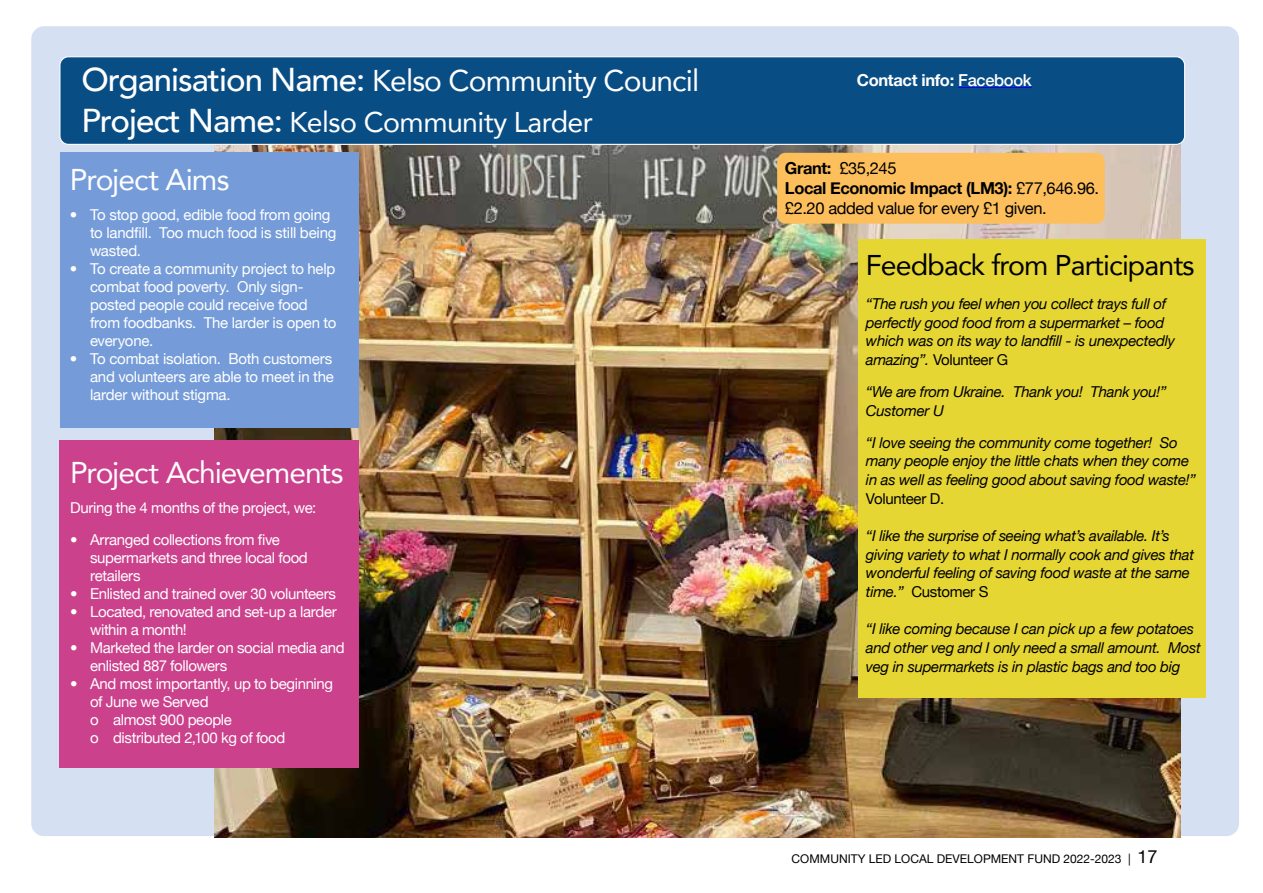
<style>
.page{position:relative;width:1263px;height:893px;background:#fff}
.page>*{position:absolute;margin:0;border:0;box-sizing:border-box;transform-origin:0 0}
.t1{font:30px "Avenir";letter-spacing:-.03em;color:#fff}
.t2{font:28.5px "Avenir";letter-spacing:-.02em;color:#fff}
.t3{font:28.5px "Avenir";letter-spacing:-.03em;color:#000}
.t4{font:16.5px/19.8px "Helvetica Neue";letter-spacing:-.025em;color:#000}
.t5{font:700 16.5px "Helvetica Neue";letter-spacing:-.02em;color:#fff}
.t6{font:15px/18px "Helvetica Neue";letter-spacing:-.02em;color:#fff}
.t7{font:italic 15px/18.6px "Helvetica Neue";letter-spacing:-.02em;color:#000}
.t8{font:15px "Helvetica Neue";letter-spacing:-.02em;color:#000}
.t9{font:12px "Helvetica Neue";color:#000}
.s1{font-weight:500;font-size:33px}
.s2{font-weight:500}
.s3{font-weight:700}
.s4{font-style:normal}
.s5{font-size:18px}
</style>
<div class="page">
<div style="left:31px;top:26px;width:1208px;height:810px;background:#d5e0f3;border-radius:13px"></div>
<img style="left:214px;top:144px;width:966px;height:694px">
<div style="left:60px;top:57px;width:1125px;height:87px;background:#094d85;border-radius:9px"></div>
<div style="left:59px;top:56px;width:1126px;height:89px;border:1px solid #fff;border-radius:9px"></div>
<div style="left:60px;top:153px;width:299px;height:275px;background:#759cd9"></div>
<div style="left:59px;top:440px;width:300px;height:328px;background:#cb418c"></div>
<div style="left:858px;top:239px;width:348px;height:458px;background:#e6d633"></div>
<hr style="left:958px;top:87px;width:74px;height:1px;background:#00f">
<div style="left:777px;top:153px;width:328px;height:71px;background:#fcbf5c;border-radius:9px"></div>
<h1 class="t1" style="left:81px;top:56px;width:619px"><span class="s1">Organisation Name:</span> Kelso Community Council</h1>
<h2 class="t2" style="left:81px;top:99px;width:513px"><span class="s1">Project Name:</span> Kelso Community Larder</h2>
<h1 class="t1" style="left:70px;top:156px;width:161px">Project Aims</h1>
<p class="t6" style="left:90px;top:207px;width:248px;text-indent:-20px"><span class="s2">•</span> To stop good, edible food from going to landfill. Too much food is still being wasted.</p>
<p class="t6" style="left:90px;top:261px;width:248px;text-indent:-20px"><span class="s2">•</span> To create a community project to help combat food poverty. Only sign&shy;posted people could receive food from foodbanks. The larder is open to everyone.</p>
<p class="t6" style="left:90px;top:351px;width:245px;text-align:justify;text-indent:-20px"><span class="s2">•</span> To combat isolation. Both customers and volunteers are able to meet in the larder without stigma.</p>
<h1 class="t1" style="left:70px;top:448px;width:275px">Project Achievements</h1>
<p class="t6" style="left:70px;top:499px;width:248px">During the 4 months of the project, we:</p>
<p class="t6" style="left:90px;top:531px;width:219px;text-indent:-20px"><span class="s2">•</span> Arranged collections from five supermarkets and three local food retailers</p>
<p class="t6" style="left:70px;top:585px;width:268px"><span class="s2">•</span> Enlisted and trained over 30 volunteers</p>
<p class="t6" style="left:90px;top:603px;width:248px;text-indent:-20px"><span class="s2">•</span> Located, renovated and set-up a larder within a month!</p>
<p class="t6" style="left:90px;top:639px;width:256px;text-indent:-20px"><span class="s2">•</span> Marketed the larder on social media and enlisted 887 followers</p>
<p class="t6" style="left:90px;top:675px;width:245px;text-indent:-20px"><span class="s2">•</span> And most importantly, up to beginning of June we Served<br>o almost 900 people<br>o distributed 2,100 kg of food</p>
<p class="t5" style="left:857px;top:65px;width:176px">Contact info: <span class="s2">Facebook</span></p>
<p class="t4" style="left:785px;top:159px;width:316px"><span class="s3">Grant:</span> £35,245<br><span class="s3">Local Economic Impact (LM3):</span> £77,646.96. £2.20 added value for every £1 given.</p>
<h2 class="t3" style="left:866px;top:242px;width:330px">Feedback from Participants</h2>
<p class="t7" style="left:866px;top:295px;width:310px">“The rush you feel when you collect trays full of perfectly good food from a supermarket – food which was on its way to landfill - is unexpectedly amazing”. <span class="s4">Volunteer G</span></p>
<p class="t7" style="left:866px;top:383px;width:302px">“We are from Ukraine. Thank you! Thank you!”<br>Customer U</p>
<p class="t7" style="left:866px;top:434px;width:331px">“I love seeing the community come together! So many people enjoy the little chats when they come in as well as feeling good about saving food waste!”</p>
<p class="t8" style="left:866px;top:488px;width:80px">Volunteer D.</p>
<p class="t7" style="left:866px;top:527px;width:330px">“I like the surprise of seeing what’s available. It’s giving variety to what I normally cook and gives that wonderful feeling of saving food waste at the same time.” <span class="s4">Customer S</span></p>
<p class="t7" style="left:866px;top:620px;width:336px">“I like coming because I can pick up a few potatoes and other veg and I only need a small amount. Most veg in supermarkets is in plastic bags and too big</p>
<p class="t9" style="left:792px;top:850px;width:367px">COMMUNITY LED LOCAL DEVELOPMENT FUND 2022-2023 | <span class="s5">17</span></p>
</div>
